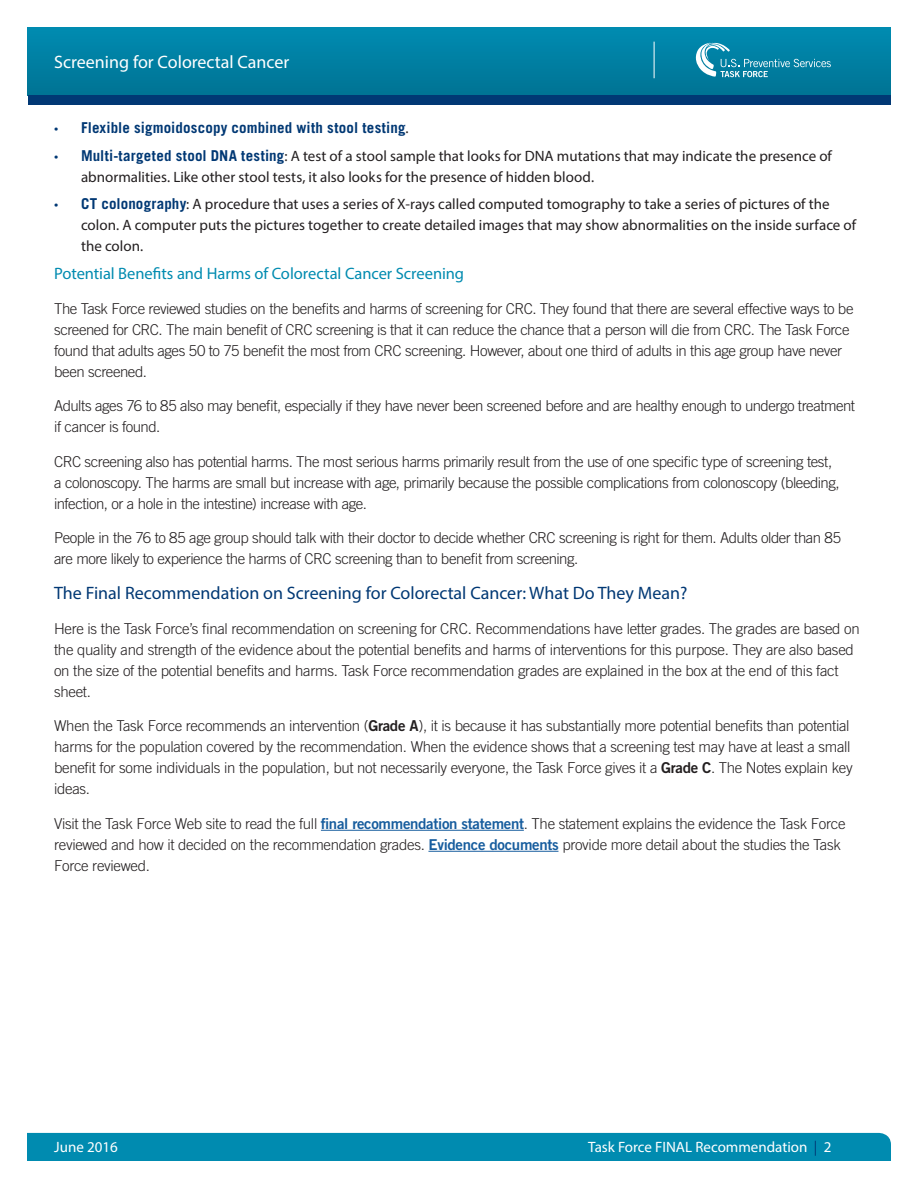
<style>
.page{position:relative;width:918px;height:1188px;background:#fff}
.page>*{position:absolute;margin:0;border:0;box-sizing:border-box;transform-origin:0 0}
.t1{font:18px "Myriad Pro";color:#013874}
.t2{font:18px "Myriad Pro";color:#fff}
.t3{font:16.5px "Myriad Pro";color:#008bb0}
.t4{font:300 15px/21px "Trade Gothic LT Std";letter-spacing:-.02em;color:#231f20}
.t5{font:15px/21px "Myriad Pro";color:#231f20}
.t6{font:700 15px "Trade Gothic LT Std";letter-spacing:.01em;color:#013874}
.t7{font:15px "Myriad Pro";color:#fff}
.s1{font-family:"Myriad Pro";font-weight:400}
.s2{font-family:"Myriad Pro";font-weight:400;color:#231f20}
.s3{color:#013874}
.s4{font-family:"Trade Gothic LT Std";font-weight:700;color:#013874}
.s5{font-family:"Trade Gothic LT Std Bd 2";font-weight:400}
.s6{font-family:"Trade Gothic LT Std Bd 2";font-weight:400;color:#175d9e}
</style>
<div class="page">
<div style="left:28px;top:27px;width:862px;height:68px;background:linear-gradient(to bottom,#008cb1,#007494)"></div>
<div style="left:28px;top:95px;width:862px;height:10px;background:#013874"></div>
<hr style="left:654px;top:42px;width:1px;height:36px;background:#fff">
<svg style="left:694px;top:43px;width:137px;height:34px;background:#2893b1"></svg>
<div style="left:27px;top:1133px;width:864px;height:28px;background:#008bb0"></div>
<hr style="left:321px;top:830px;width:203px;height:1px;background:#175d9e">
<hr style="left:428px;top:851px;width:130px;height:1px;background:#175d9e">
<p class="t2" style="left:54px;top:51px;width:237px">Screening for Colorectal Cancer</p>
<p class="t6" style="left:54px;top:118px;width:356px"><span class="s1">•</span> Flexible sigmoidoscopy combined with stool testing<span class="s2">.</span></p>
<p class="t5" style="left:81px;top:145px;width:752px;text-indent:-27px"><span class="s3">•</span> <span class="s4">Multi-targeted stool DNA testing</span>: A test of a stool sample that looks for DNA mutations that may indicate the presence of abnormalities. Like other stool tests, it also looks for the presence of hidden blood.</p>
<p class="t5" style="left:81px;top:194px;width:777px;text-indent:-27px"><span class="s3">•</span> <span class="s4">CT colonography</span>: A procedure that uses a series of X-rays called computed tomography to take a series of pictures of the colon. A computer puts the pictures together to create detailed images that may show abnormalities on the inside surface of the colon.</p>
<h3 class="t3" style="left:54px;top:263px;width:412px">Potential Benefits and Harms of Colorectal Cancer Screening</h3>
<p class="t4" style="left:54px;top:298px;width:801px">The Task Force reviewed studies on the benefits and harms of screening for CRC. They found that there are several effective ways to be screened for CRC. The main benefit of CRC screening is that it can reduce the chance that a person will die from CRC. The Task Force found that adults ages 50 to 75 benefit the most from CRC screening. However, about one third of adults in this age group have never been screened.</p>
<p class="t4" style="left:54px;top:395px;width:803px">Adults ages 76 to 85 also may benefit, especially if they have never been screened before and are healthy enough to undergo treatment if cancer is found.</p>
<p class="t4" style="left:54px;top:451px;width:787px">CRC screening also has potential harms. The most serious harms primarily result from the use of one specific type of screening test, a colonoscopy. The harms are small but increase with age, primarily because the possible complications from colonoscopy (bleeding, infection, or a hole in the intestine) increase with age.</p>
<p class="t4" style="left:54px;top:527px;width:788px">People in the 76 to 85 age group should talk with their doctor to decide whether CRC screening is right for them. Adults older than 85 are more likely to experience the harms of CRC screening than to benefit from screening.</p>
<h2 class="t1" style="left:54px;top:582px;width:635px">The Final Recommendation on Screening for Colorectal Cancer: What Do They Mean?</h2>
<p class="t4" style="left:54px;top:618px;width:807px">Here is the Task Force’s final recommendation on screening for CRC. Recommendations have letter grades. The grades are based on the quality and strength of the evidence about the potential benefits and harms of interventions for this purpose. They are also based on the size of the potential benefits and harms. Task Force recommendation grades are explained in the box at the end of this fact sheet.</p>
<p class="t4" style="left:54px;top:715px;width:800px">When the Task Force recommends an intervention (<span class="s5">Grade A</span>), it is because it has substantially more potential benefits than potential harms for the population covered by the recommendation. When the evidence shows that a screening test may have at least a small benefit for some individuals in the population, but not necessarily everyone, the Task Force gives it a <span class="s5">Grade C</span>. The Notes explain key ideas.</p>
<p class="t4" style="left:54px;top:813px;width:793px">Visit the Task Force Web site to read the full <span class="s6">final recommendation statement</span>. The statement explains the evidence the Task Force reviewed and how it decided on the recommendation grades. <span class="s6">Evidence documents</span> provide more detail about the studies the Task<br>Force reviewed.</p>
<p class="t7" style="left:54px;top:1137px;width:65px">June 2016</p>
<p class="t7" style="left:588px;top:1137px;width:245px">Task Force FINAL Recommendation <span class="s3">|</span> 2</p>
</div>
